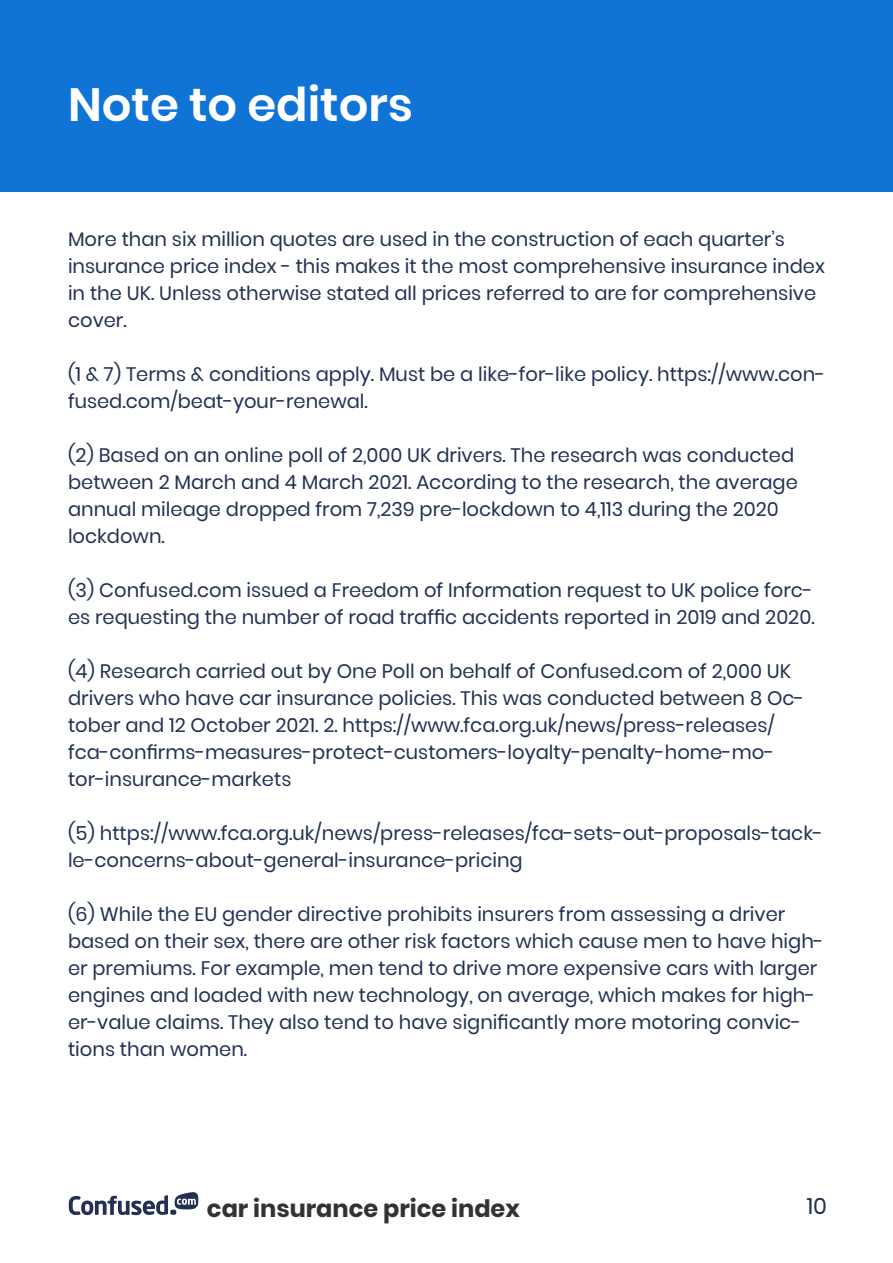
<style>
.page{position:relative;width:893px;height:1263px;background:#fff}
.page>*{position:absolute;margin:0;border:0;box-sizing:border-box;transform-origin:0 0}
.Heading_Style_white{font:600 46.5px "Poppins";color:#fff}
.t1{font:700 24px "Poppins";color:#323232}
.t2{font:22.5px "Poppins";color:#223153}
.Body_copy_-_black{font:19.5px/27px "Poppins";color:#223153}
</style>
<div class="page">
<div style="left:0;top:0;width:893px;height:191px;background:#1074d7"></div>
<svg style="left:69px;top:1192px;width:129px;height:23px"></svg>
<p class="Heading_Style_white" style="left:68px;top:78px;width:346px">Note to editors</p>
<p class="Body_copy_-_black" style="left:68px;top:226px;width:758px">More than six million quotes are used in the construction of each quarter’s insurance price index - this makes it the most comprehensive insurance index in the UK. Unless otherwise stated all prices referred to are for comprehensive cover.</p>
<p class="Body_copy_-_black" style="left:68px;top:361px;width:759px">(1 &amp; 7) Terms &amp; conditions apply. Must be a like-for-like policy. https://www.con&shy;fused.com/beat-your-renewal.</p>
<p class="Body_copy_-_black" style="left:68px;top:442px;width:731px">(2) Based on an online poll of 2,000 UK drivers. The research was conducted between 2 March and 4 March 2021. According to the research, the average annual mileage dropped from 7,239 pre-lockdown to 4,113 during the 2020 lockdown.</p>
<p class="Body_copy_-_black" style="left:68px;top:577px;width:748px">(3) Confused.com issued a Freedom of Information request to UK police forc&shy;es requesting the number of road traffic accidents reported in 2019 and 2020.</p>
<p class="Body_copy_-_black" style="left:68px;top:658px;width:738px">(4) Research carried out by One Poll on behalf of Confused.com of 2,000 UK drivers who have car insurance policies. This was conducted between 8 Oc&shy;tober and 12 October 2021. 2. https://www.fca.org.uk/news/press-releases/ fca-confirms-measures-protect-customers-loyalty-penalty-home-mo&shy;tor-insurance-markets</p>
<p class="Body_copy_-_black" style="left:68px;top:820px;width:756px">(5) https://www.fca.org.uk/news/press-releases/fca-sets-out-proposals-tack&shy;le-concerns-about-general-insurance-pricing</p>
<p class="Body_copy_-_black" style="left:68px;top:901px;width:757px">(6) While the EU gender directive prohibits insurers from assessing a driver based on their sex, there are other risk factors which cause men to have high&shy;er premiums. For example, men tend to drive more expensive cars with larger engines and loaded with new technology, on average, which makes for high&shy;er-value claims. They also tend to have significantly more motoring convic&shy;tions than women.</p>
<p class="t1" style="left:207px;top:1194px;width:315px">car insurance price index</p>
<p class="t2" style="left:807px;top:1193px;width:22px">10</p>
</div>
